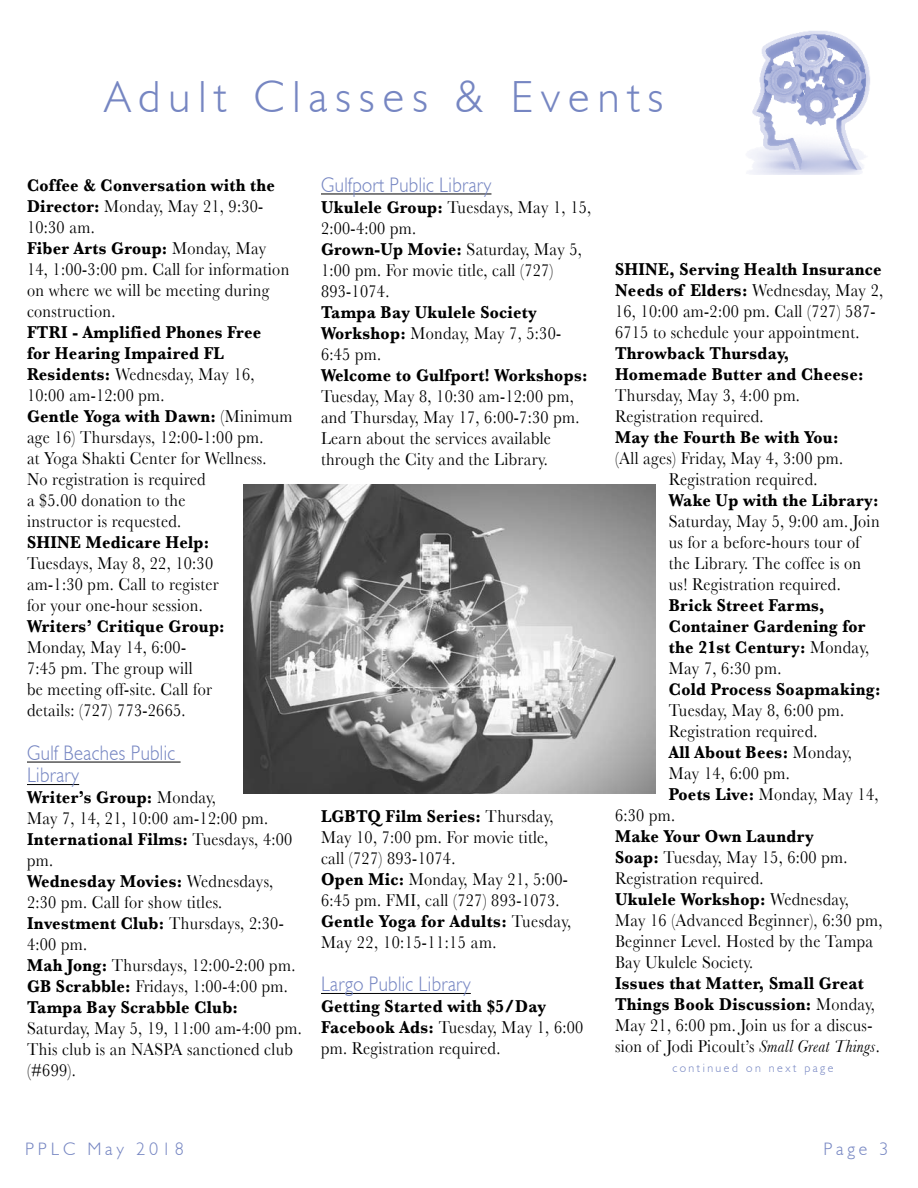
<style>
.page{position:relative;width:918px;height:1188px;background:#fff}
.page>*{position:absolute;margin:0;border:0;box-sizing:border-box;transform-origin:0 0}
.t1{font:300 45px "Humanist 521 BT";letter-spacing:.18em;color:#7686c2}
.t2{font:300 21px/22.5px "Humanist 521 BT";letter-spacing:.02em;color:#7686c2;scale:.9 1}
.t3{font:18px/21px "Baskerville";letter-spacing:.02em;color:#000;scale:.9 1}
.t4{font:700 18px/21px "Baskerville";letter-spacing:.02em;color:#000;scale:.9 1}
.t5{font:300 18px "Humanist 521 BT";letter-spacing:.21em;color:#7686c2}
.t6{font:300 12px "Humanist 521 BT";letter-spacing:.21em;color:#7686c2}
.s1{font-weight:700}
.s2{font-weight:400}
.s3{font-style:italic}
</style>
<div class="page">
<hr style="left:27px;top:762px;width:154px;height:1px;background:#000">
<hr style="left:27px;top:784px;width:52px;height:1px;background:#000">
<hr style="left:321px;top:194px;width:170px;height:1px;background:#000">
<hr style="left:321px;top:993px;width:150px;height:1px;background:#000">
<img style="left:749px;top:31px;width:121px;height:144px">
<img style="left:243px;top:484px;width:412px;height:310px">
<h1 class="t1" style="left:105px;top:69px;width:560px">Adult Classes &amp; Events</h1>
<p class="t3" style="left:27px;top:175px;width:293px"><span class="s1">Coffee &amp; Conversation with the<br>Director:</span> Monday, May 21, 9:30-<br>10:30 am.<br><span class="s1">Fiber Arts Group:</span> Monday, May<br>14, 1:00-3:00 pm. Call for information on where we will be meeting during construction.</p>
<p class="t3" style="left:27px;top:322px;width:297px"><span class="s1">FTRI - Amplified Phones Free<br>for Hearing Impaired FL<br>Residents:</span> Wednesday, May 16,<br>10:00 am-12:00 pm.<br><span class="s1">Gentle Yoga with Dawn:</span> (Minimum age 16) Thursdays, 12:00-1:00 pm.<br>at Yoga Shakti Center for Wellness.<br>No registration is required<br>a $5.00 donation to the<br>instructor is requested.</p>
<p class="t4" style="left:27px;top:532px;width:204px">SHINE Medicare Help:</p>
<p class="t3" style="left:27px;top:553px;width:215px">Tuesdays, May 8, 22, 10:30 am-1:30 pm. Call to register for your one-hour session.</p>
<p class="t4" style="left:27px;top:616px;width:221px">Writers’ Critique Group:</p>
<p class="t3" style="left:27px;top:637px;width:207px">Monday, May 14, 6:00-<br>7:45 pm. The group will be meeting off-site. Call for details: (727) 773-2665.</p>
<p class="t2" style="left:27px;top:741px;width:166px">Gulf Beaches Public<br>Library</p>
<p class="t3" style="left:27px;top:787px;width:300px"><span class="s1">Writer’s Group:</span> Monday,<br>May 7, 14, 21, 10:00 am-12:00 pm.<br><span class="s1">International Films:</span> Tuesdays, 4:00 pm.<br><span class="s1">Wednesday Movies:</span> Wednesdays,<br>2:30 pm. Call for show titles.<br><span class="s1">Investment Club:</span> Thursdays, 2:30-<br>4:00 pm.<br><span class="s1">Mah Jong:</span> Thursdays, 12:00-2:00 pm.<br><span class="s1">GB Scrabble:</span> Fridays, 1:00-4:00 pm.<br><span class="s1">Tampa Bay Scrabble Club:</span></p>
<p class="t3" style="left:27px;top:1018px;width:307px">Saturday, May 5, 19, 11:00 am-4:00 pm.<br>This club is an NASPA sanctioned club (#699).</p>
<p class="t2" style="left:321px;top:173px;width:191px">Gulfport Public Library</p>
<p class="t3" style="left:321px;top:196px;width:302px"><span class="s1">Ukulele Group:</span> Tuesdays, May 1, 15,<br>2:00-4:00 pm.<br><span class="s1">Grown-Up Movie:</span> Saturday, May 5,<br>1:00 pm. For movie title, call (727)<br>893-1074.</p>
<p class="t4" style="left:321px;top:301px;width:268px">Tampa Bay Ukulele Society<br>Workshop: <span class="s2">Monday, May 7, 5:30-<br>6:45 pm.</span></p>
<p class="t4" style="left:321px;top:364px;width:298px">Welcome to Gulfport! Workshops:</p>
<p class="t3" style="left:321px;top:385px;width:289px">Tuesday, May 8, 10:30 am-12:00 pm, and Thursday, May 17, 6:00-7:30 pm.<br>Learn about the services available through the City and the Library.</p>
<p class="t3" style="left:321px;top:805px;width:280px"><span class="s1">LGBTQ Film Series:</span> Thursday,<br>May 10, 7:00 pm. For movie title, call (727) 893-1074.<br><span class="s1">Open Mic:</span> Monday, May 21, 5:00-<br>6:45 pm. FMI, call (727) 893-1073.<br><span class="s1">Gentle Yoga for Adults:</span> Tuesday,<br>May 22, 10:15-11:15 am.</p>
<p class="t2" style="left:321px;top:972px;width:168px">Largo Public Library</p>
<p class="t3" style="left:321px;top:996px;width:293px"><span class="s1">Getting Started with $5/Day<br>Facebook Ads:</span> Tuesday, May 1, 6:00 pm. Registration required.</p>
<p class="t3" style="left:615px;top:258px;width:300px"><span class="s1">SHINE, Serving Health Insurance Needs of Elders:</span> Wednesday, May 2, 16, 10:00 am-2:00 pm. Call (727) 587- 6715 to schedule your appointment.</p>
<p class="t4" style="left:615px;top:342px;width:278px">Throwback Thursday,<br>Homemade Butter and Cheese:</p>
<p class="t3" style="left:615px;top:384px;width:207px">Thursday, May 3, 4:00 pm.<br>Registration required.</p>
<p class="t4" style="left:615px;top:426px;width:250px">May the Fourth Be with You:</p>
<p class="t3" style="left:669px;top:447px;width:195px;text-indent:-54px">(All ages) Friday, May 4, 3:00 pm.<br>Registration required.</p>
<p class="t4" style="left:669px;top:489px;width:235px">Wake Up with the Library:</p>
<p class="t3" style="left:669px;top:510px;width:236px">Saturday, May 5, 9:00 am. Join us for a before-hours tour of the Library. The coffee is on us! Registration required.</p>
<p class="t4" style="left:669px;top:594px;width:224px">Brick Street Farms,<br>Container Gardening for the 21st Century: <span class="s2">Monday,<br>May 7, 6:30 pm.</span></p>
<p class="t4" style="left:669px;top:678px;width:237px">Cold Process Soapmaking:</p>
<p class="t3" style="left:669px;top:699px;width:196px">Tuesday, May 8, 6:00 pm.</p>
<p class="t3" style="left:669px;top:720px;width:167px">Registration required.</p>
<p class="t4" style="left:669px;top:741px;width:205px">All About Bees: <span class="s2">Monday,</span></p>
<p class="t3" style="left:669px;top:762px;width:136px">May 14, 6:00 pm.</p>
<p class="t3" style="left:669px;top:783px;width:234px"><span class="s1">Poets Live:</span> Monday, May 14,</p>
<p class="t3" style="left:615px;top:804px;width:68px">6:30 pm.</p>
<p class="t3" style="left:615px;top:825px;width:299px"><span class="s1">Make Your Own Laundry<br>Soap:</span> Tuesday, May 15, 6:00 pm.<br>Registration required.<br><span class="s1">Ukulele Workshop:</span> Wednesday,<br>May 16 (Advanced Beginner), 6:30 pm,<br>Beginner Level. Hosted by the Tampa<br>Bay Ukulele Society.</p>
<p class="t3" style="left:615px;top:972px;width:296px"><span class="s1">Issues that Matter, Small Great Things Book Discussion:</span> Monday, May 21, 6:00 pm. Join us for a discus&shy;sion of Jodi Picoult’s <span class="s3">Small Great Things</span>.</p>
<p class="t6" style="left:672px;top:1061px;width:163px">continued on next page</p>
<p class="t5" style="left:25px;top:1138px;width:160px">PPLC May 2018</p>
<p class="t5" style="left:823px;top:1138px;width:67px">Page 3</p>
</div>
